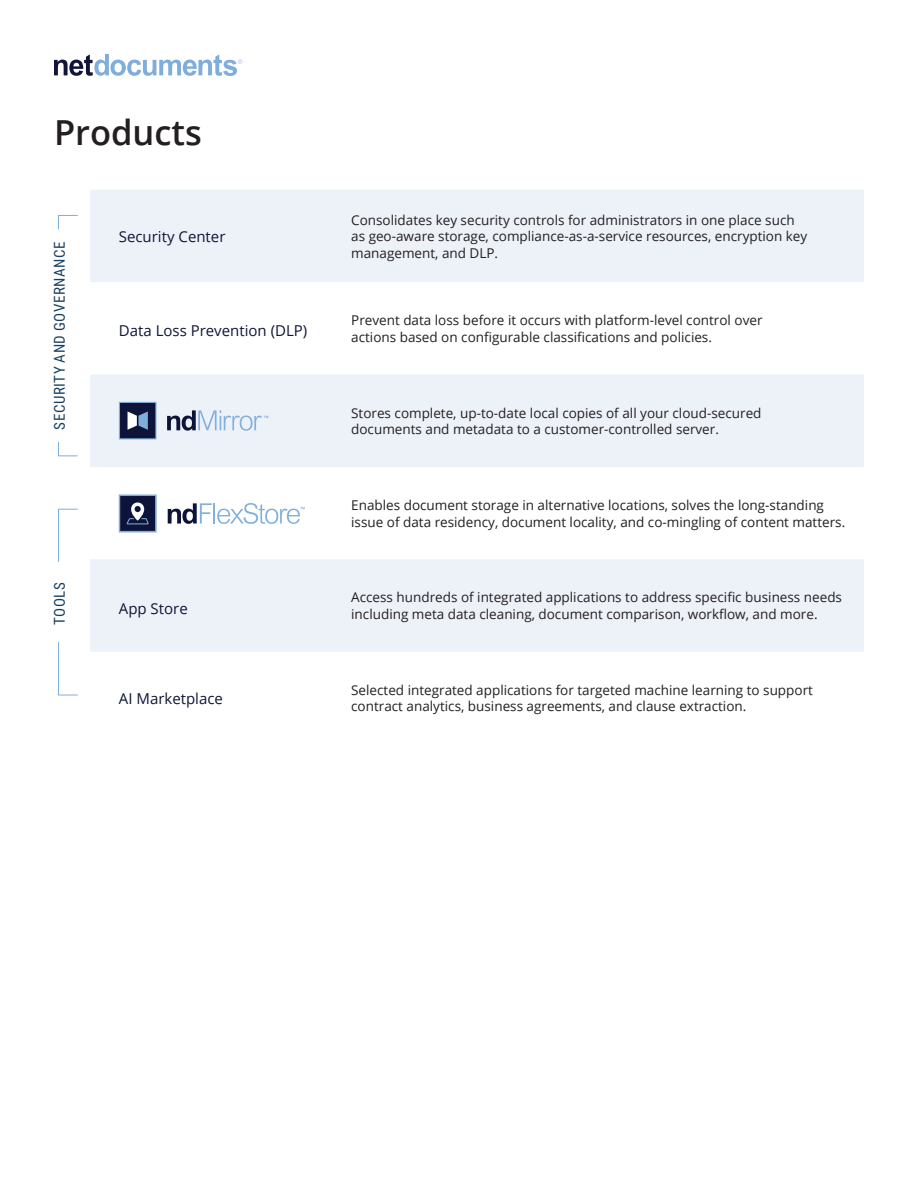
<style>
.page{position:relative;width:918px;height:1188px;background:#fff}
.page>*{position:absolute;margin:0;border:0;box-sizing:border-box;transform-origin:0 0}
.Subtitle{font:600 34.5px "Open Sans";color:#231f20}
.body{font:15px "Open Sans";color:#101539}
.t1{font:15px "Roboto Condensed";letter-spacing:.035em;color:#194062}
.body-2{font:13.5px/16.5px "Open Sans";color:#231f20}
</style>
<div class="page">
<svg style="left:54px;top:54px;width:188px;height:22px"></svg>
<div style="left:90px;top:190px;width:774px;height:92px;background:#edf2f9"></div>
<div style="left:90px;top:375px;width:774px;height:92px;background:#edf2f9"></div>
<div style="left:90px;top:559px;width:774px;height:93px;background:#edf2f9"></div>
<svg style="left:58px;top:509px;width:20px;height:53px"></svg>
<svg style="left:58px;top:642px;width:20px;height:53px"></svg>
<svg style="left:167px;top:410px;width:101px;height:21px;background:#bdc9da"></svg>
<svg style="left:119px;top:402px;width:38px;height:37px"></svg>
<svg style="left:119px;top:495px;width:37px;height:37px"></svg>
<svg style="left:168px;top:503px;width:137px;height:21px"></svg>
<svg style="left:58px;top:215px;width:20px;height:15px"></svg>
<svg style="left:58px;top:442px;width:20px;height:14px"></svg>
<p class="Subtitle" style="left:54px;top:109px;width:150px">Products</p>
<p class="t1" style="left:49px;top:430px;width:190px;rotate:-90deg">SECURITY AND GOVERNANCE</p>
<p class="body" style="left:119px;top:227px;width:108px">Security Center</p>
<p class="body" style="left:119px;top:320px;width:190px">Data Loss Prevention (DLP)</p>
<p class="t1" style="left:49px;top:625px;width:44px;rotate:-90deg">TOOLS</p>
<p class="body" style="left:119px;top:599px;width:70px">App Store</p>
<p class="body" style="left:119px;top:688px;width:106px">AI Marketplace</p>
<p class="body-2" style="left:351px;top:211px;width:458px">Consolidates key security controls for administrators in one place such as geo-aware storage, compliance-as-a-service resources, encryption key management, and DLP.</p>
<p class="body-2" style="left:351px;top:312px;width:413px">Prevent data loss before it occurs with platform-level control over actions based on configurable classifications and policies.</p>
<p class="body-2" style="left:351px;top:404px;width:412px">Stores complete, up-to-date local copies of all your cloud-secured documents and metadata to a customer-controlled server.</p>
<p class="body-2" style="left:351px;top:497px;width:496px">Enables document storage in alternative locations, solves the long-standing issue of data residency, document locality, and co-mingling of content matters.</p>
<p class="body-2" style="left:351px;top:589px;width:492px">Access hundreds of integrated applications to address specific business needs including meta data cleaning, document comparison, workflow, and more.</p>
<p class="body-2" style="left:351px;top:681px;width:463px">Selected integrated applications for targeted machine learning to support contract analytics, business agreements, and clause extraction.</p>
</div>
